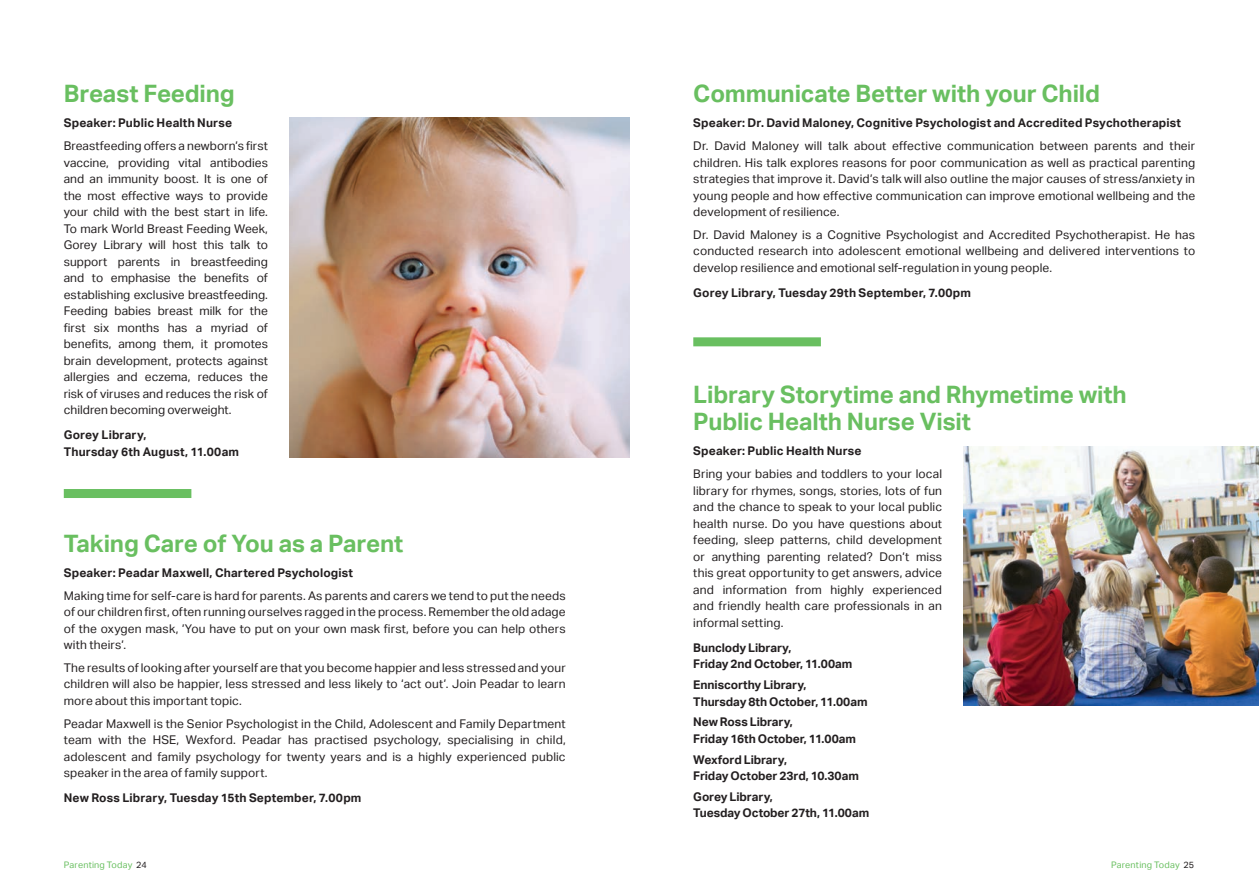
<style>
.page{position:relative;width:1259px;height:893px;background:#fff}
.page>*{position:absolute;margin:0;border:0;box-sizing:border-box;transform-origin:0 0}
.t1{font:700 24px/27px "Aktiv Grotesk";letter-spacing:-.005em;color:#69bf60}
.t2{font:12px/16.5px "Aktiv Grotesk";letter-spacing:.01em;color:#231f20;text-align:justify}
.t3{font:700 12px/16.5px "Aktiv Grotesk";letter-spacing:.01em;color:#231f20}
.t4{font:700 12px/16.5px "Aktiv Grotesk";letter-spacing:-.01em;color:#231f20}
.t5{font:9px "Aktiv Grotesk";letter-spacing:.02em;color:#69bf60}
.s1{color:#231f20}
</style>
<div class="page">
<img style="left:289px;top:118px;width:340px;height:340px">
<img style="left:963px;top:446px;width:296px;height:260px">
<div style="left:693px;top:337px;width:128px;height:9px;background:#69bf60"></div>
<div style="left:64px;top:489px;width:127px;height:9px;background:#69bf60"></div>
<h1 class="t1" style="left:64px;top:80px;width:172px">Breast Feeding</h1>
<p class="t3" style="left:64px;top:115px;width:170px">Speaker: Public Health Nurse</p>
<p class="t2" style="left:64px;top:138px;width:206px">Breastfeeding offers a newborn’s first vaccine, providing vital antibodies and an immunity boost. It is one of the most effective ways to provide your child with the best start in life.<br>To mark World Breast Feeding Week, Gorey Library will host this talk to support parents in breastfeeding and to emphasise the benefits of establishing exclusive breastfeeding.<br>Feeding babies breast milk for the first six months has a myriad of benefits, among them, it promotes brain development, protects against allergies and eczema, reduces the risk of viruses and reduces the risk of children becoming overweight.</p>
<p class="t3" style="left:64px;top:427px;width:177px">Gorey Library,<br>Thursday 6th August, 11.00am</p>
<h1 class="t1" style="left:64px;top:530px;width:341px">Taking Care of You as a Parent</h1>
<p class="t3" style="left:64px;top:564px;width:291px">Speaker: Peadar Maxwell, Chartered Psychologist</p>
<p class="t2" style="left:64px;top:587px;width:503px">Making time for self-care is hard for parents. As parents and carers we tend to put the needs of our children first, often running ourselves ragged in the process. Remember the old adage of the oxygen mask, ’You have to put on your own mask first, before you can help others with theirs’.</p>
<p class="t2" style="left:64px;top:659px;width:503px">The results of looking after yourself are that you become happier and less stressed and your children will also be happier, less stressed and less likely to ‘act out’. Join Peadar to learn more about this important topic.</p>
<p class="t2" style="left:64px;top:715px;width:503px">Peadar Maxwell is the Senior Psychologist in the Child, Adolescent and Family Department team with the HSE, Wexford. Peadar has practised psychology, specialising in child, adolescent and family psychology for twenty years and is a highly experienced public speaker in the area of family support.</p>
<p class="t3" style="left:64px;top:790px;width:299px">New Ross Library, Tuesday 15th September, 7.00pm</p>
<h1 class="t1" style="left:693px;top:80px;width:408px">Communicate Better with your Child</h1>
<p class="t3" style="left:693px;top:115px;width:489px">Speaker: Dr. David Maloney, Cognitive Psychologist and Accredited Psychotherapist</p>
<p class="t2" style="left:693px;top:138px;width:503px">Dr. David Maloney will talk about effective communication between parents and their children. His talk explores reasons for poor communication as well as practical parenting strategies that improve it. David’s talk will also outline the major causes of stress/anxiety in young people and how effective communication can improve emotional wellbeing and the development of resilience.</p>
<p class="t2" style="left:693px;top:227px;width:503px">Dr. David Maloney is a Cognitive Psychologist and Accredited Psychotherapist. He has conducted research into adolescent emotional wellbeing and delivered interventions to develop resilience and emotional self-regulation in young people.</p>
<p class="t3" style="left:693px;top:285px;width:279px">Gorey Library, Tuesday 29th September, 7.00pm</p>
<h1 class="t1" style="left:693px;top:382px;width:435px">Library Storytime and Rhymetime with<br>Public Health Nurse Visit</h1>
<p class="t3" style="left:693px;top:443px;width:170px">Speaker: Public Health Nurse</p>
<p class="t2" style="left:693px;top:466px;width:250px">Bring your babies and toddlers to your local library for rhymes, songs, stories, lots of fun and the chance to speak to your local public health nurse. Do you have questions about feeding, sleep patterns, child development or anything parenting related? Don’t miss this great opportunity to get answers, advice and information from highly experienced and friendly health care professionals in an informal setting.</p>
<p class="t4" style="left:693px;top:639px;width:160px">Bunclody Library,<br>Friday 2nd October, 11.00am</p>
<p class="t4" style="left:693px;top:677px;width:176px">Enniscorthy Library,<br>Thursday 8th October, 11.00am</p>
<p class="t4" style="left:693px;top:714px;width:164px">New Ross Library,<br>Friday 16th October, 11.00am</p>
<p class="t4" style="left:693px;top:751px;width:167px">Wexford Library,<br>Friday October 23rd, 10.30am</p>
<p class="t4" style="left:693px;top:788px;width:177px">Gorey Library,<br>Tuesday October 27th, 11.00am</p>
<p class="t5" style="left:64px;top:860px;width:84px">Parenting Today <span class="s1">24</span></p>
<p class="t5" style="left:1111px;top:860px;width:85px">Parenting Today <span class="s1">25</span></p>
</div>
